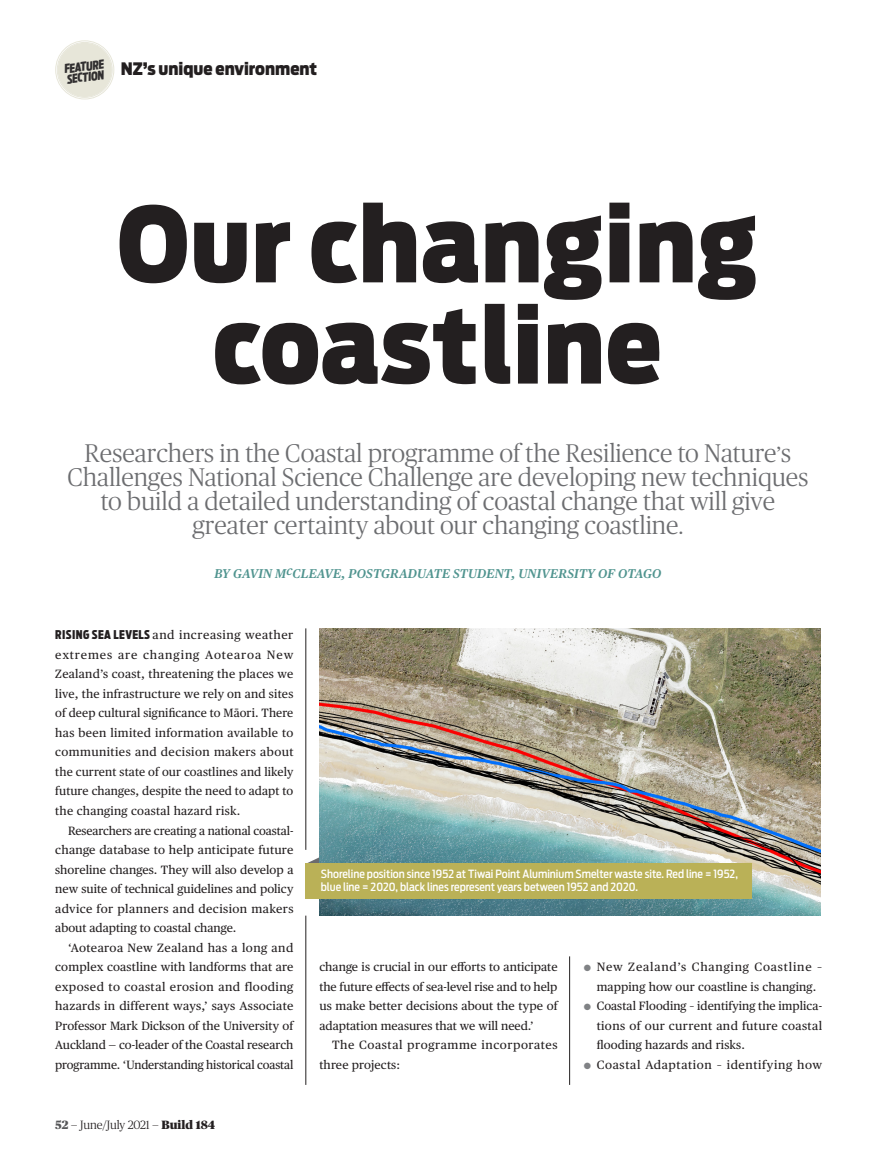
<style>
.page{position:relative;width:893px;height:1170px;background:#fff}
.page>*{position:absolute;margin:0;border:0;box-sizing:border-box;transform-origin:0 0}
.Features_-_HEADING{font:900 103.65px/101.1px "Antenna Cond";letter-spacing:.01em;color:#231f20;text-align:center}
.Features_-_intro_ser{font:300 25.5px/24px "Publico Headline";color:#6c6d70;text-align:center}
.t1{font:900 17.1px "Antenna Cond";color:#231f20}
.Features_-_byline{font:italic 600 12.75px "Publico Text";letter-spacing:.01em;color:#50948f}
.t2{font:italic 900 12.15px/10.5px "Antenna Extra Cond";color:#312f30}
.Features_-_para_afte{font:12px/19.5px "Publico Text";color:#231f20;text-align:justify}
.Features_-_para_FIRS{font:12px/19.5px "Publico Text";letter-spacing:.02em;color:#231f20;text-align:justify}
.Features_-_para_afte-2{font:12px/19.5px "Publico Text";letter-spacing:.045em;color:#231f20}
.Features_-_para_FIRS-2{font:12px "Publico Text";letter-spacing:.05em;color:#231f20}
.t3{font:300 12px "Publico";color:#231f20}
.Departments_-_Photo{font:500 11.25px/13.5px "Antenna Cond";color:#fff}
.s1{font-family:"Antenna Extra Cond";font-weight:900}
.s2{font-weight:900;color:#57585a}
.s3{font-weight:900}
.s4{font-family:"Publico";font-size:9px;color:#808285}
</style>
<div class="page">
<div style="left:56px;top:42px;width:57px;height:56px;background:#e7e6d9;border-radius:50%"></div>
<div style="left:55px;top:40px;width:59px;height:59px;border:1px solid #e7e6d9;border-radius:50%"></div>
<div style="left:57px;top:42px;width:56px;height:56px;border:1px solid #e7e6d9;border-radius:50%"></div>
<svg style="left:307px;top:857px;width:12px;height:6px"></svg>
<hr style="left:306px;top:628px;width:1px;height:221px;background:#231f20">
<img style="left:319px;top:628px;width:502px;height:287px">
<div style="left:306px;top:863px;width:446px;height:36px;background:#bab157"></div>
<hr style="left:306px;top:915px;width:1px;height:169px;background:#231f20">
<hr style="left:569px;top:956px;width:1px;height:128px;background:#231f20">
<p class="t2" style="left:64px;top:64px;width:41px;rotate:-8deg">FEATURE<br>SECTION</p>
<h3 class="t1" style="left:121px;top:58px;width:198px">NZ’s unique environment</h3>
<p class="Features_-_HEADING" style="left:117px;top:195px;width:642px">Our changing coastline</p>
<p class="Features_-_intro_ser" style="left:67px;top:439px;width:742px">Researchers in the Coastal programme of the Resilience to Nature’s Challenges National Science Challenge are developing new techniques to build a detailed understanding of coastal change that will give greater certainty about our changing coastline.</p>
<p class="Features_-_byline" style="left:214px;top:563px;width:448px">BY GAVIN McCLEAVE, POSTGRADUATE STUDENT, UNIVERSITY OF OTAGO</p>
<p class="Features_-_para_FIRS" style="left:55px;top:624px;width:240px"><span class="s1">RISING SEA LEVELS</span> and increasing weather extremes are changing Aotearoa New Zealand’s coast, threatening the places we live, the infrastructure we rely on and sites of deep cultural significance to Māori. There has been limited information available to communities and decision makers about the current state of our coastlines and likely future changes, despite the need to adapt to the changing coastal hazard risk.</p>
<p class="Features_-_para_afte" style="left:55px;top:819px;width:240px;text-indent:13px">Researchers are creating a national coastal&shy;change database to help anticipate future shoreline changes. They will also develop a new suite of technical guidelines and policy advice for planners and decision makers about adapting to coastal change.</p>
<p class="Features_-_para_afte" style="left:55px;top:936px;width:240px;text-indent:13px">‘Aotearoa New Zealand has a long and complex coastline with landforms that are exposed to coastal erosion and flooding hazards in different ways,’ says Associate Professor Mark Dickson of the University of Auckland — co-leader of the Coastal research programme. ‘Understanding historical coastal</p>
<p class="t3" style="left:55px;top:1117px;width:161px"><span class="s2">52</span> — June/July 2021 — <span class="s3">Build 184</span></p>
<p class="Departments_-_Photo" style="left:321px;top:867px;width:419px">Shoreline position since 1952 at Tiwai Point Aluminium Smelter waste site. Red line = 1952, blue line = 2020, black lines represent years between 1952 and 2020.</p>
<p class="Features_-_para_afte" style="left:319px;top:956px;width:240px">change is crucial in our efforts to anticipate the future effects of sea-level rise and to help us make better decisions about the type of adaptation measures that we will need.’</p>
<p class="Features_-_para_afte-2" style="left:319px;top:1034px;width:240px;text-indent:13px">The Coastal programme incorporates three projects:</p>
<p class="Features_-_para_FIRS" style="left:584px;top:956px;width:240px;text-align:center"><span class="s4">¬</span> New Zealand’s Changing Coastline – mapping how our coastline is changing.</p>
<p class="Features_-_para_FIRS" style="left:597px;top:995px;width:227px;text-indent:-13px"><span class="s4">¬</span> Coastal Flooding – identifying the implica&shy;tions of our current and future coastal flooding hazards and risks.</p>
<p class="Features_-_para_FIRS-2" style="left:584px;top:1055px;width:240px"><span class="s4">¬</span> Coastal Adaptation – identifying how</p>
</div>
